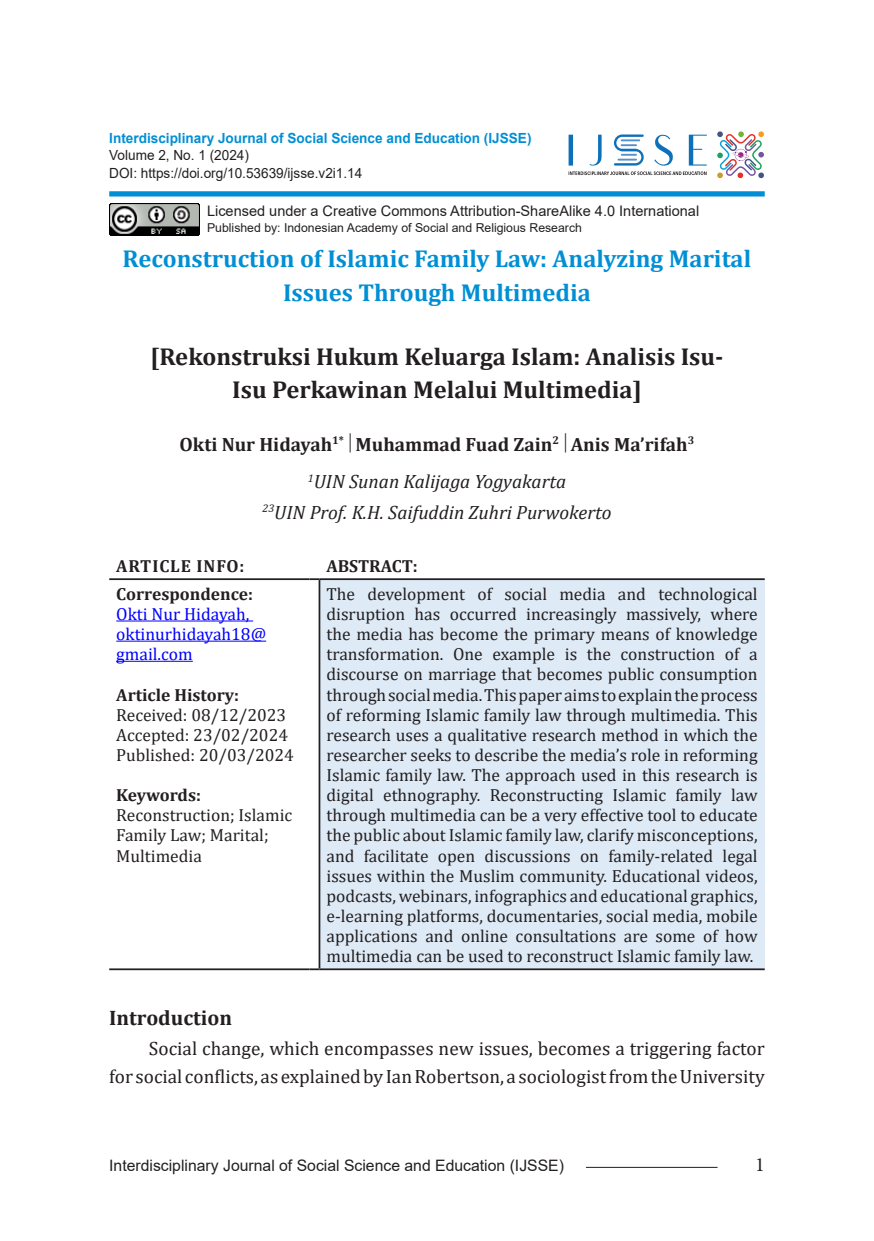
<style>
.page{position:relative;width:874px;height:1241px;background:#fff}
.page>*{position:absolute;margin:0;border:0;box-sizing:border-box;transform-origin:0 0}
.JUDUL{font:700 24.5px/33.2px "Cambria";color:#231f20;text-align:center}
.JUDUL-2{font:700 24.5px/33.2px "Cambria";color:#008fd5;text-align:center}
.SUB{font:700 21px "Cambria";color:#231f20}
.number_center{font:20.12px "Minion Pro";color:#231f20}
.TEKS_ISI{font:19.25px/27.3px "Cambria";color:#231f20;text-align:right}
.TEKS_ISI-2{font:italic 19.25px "Cambria";color:#231f20}
.NM_PENULIS{font:700 19.25px "Cambria";color:#231f20}
.ABSTRAK{font:17.5px/20.1px "Cambria";color:#231f20}
.ABSTRAK-2{font:17.5px/20.1px "Cambria";color:#00f}
.ABSTRAK-3{font:700 17.5px "Cambria";color:#231f20}
.ABSTRAK-4{font:700 17.5px "Cambria";letter-spacing:.05em;color:#231f20}
.t1{font:15.75px "Arial";color:#231f20}
.t2{font:14.53px "Arial";color:#231f20}
.t3{font:14px "Arial";color:#231f20}
.t4{font:700 14px "Arial";color:#008fd5}
.t5{font:12.25px "Arial";color:#231f20}
.s1{font-weight:700}
</style>
<div class="page">
<hr style="left:585px;top:1166px;width:132px;height:1px;background:#231f20">
<div style="left:109px;top:191px;width:655px;height:5px;background:#008fd5"></div>
<img style="left:109px;top:203px;width:90px;height:32px">
<svg style="left:568px;top:134px;width:138px;height:41px"></svg>
<svg style="left:717px;top:131px;width:46px;height:47px"></svg>
<div style="left:319px;top:579px;width:445px;height:390px;background:#deeaf6"></div>
<hr style="left:109px;top:578px;width:200px;height:2px;background:#231f20">
<svg style="left:309px;top:578px;width:10px;height:2px"></svg>
<hr style="left:319px;top:578px;width:445px;height:2px;background:#231f20">
<hr style="left:318px;top:580px;width:2px;height:388px;background:#231f20">
<hr style="left:109px;top:968px;width:200px;height:2px;background:#231f20">
<svg style="left:309px;top:968px;width:10px;height:2px"></svg>
<hr style="left:319px;top:968px;width:445px;height:2px;background:#231f20">
<hr style="left:116px;top:620px;width:137px;height:1px;background:#00f">
<hr style="left:116px;top:640px;width:150px;height:1px;background:#00f">
<hr style="left:116px;top:660px;width:77px;height:1px;background:#00f">
<p class="t4" style="left:109px;top:128px;width:423px">Interdisciplinary Journal of Social Science and Education (IJSSE)</p>
<p class="t3" style="left:109px;top:146px;width:141px">Volume 2, No. 1 (2024)</p>
<p class="t3" style="left:109px;top:163px;width:254px">DOI: https://doi.org/10.53639/ijsse.v2i1.14</p>
<p class="t2" style="left:207px;top:201px;width:493px">Licensed under a Creative Commons Attribution-ShareAlike 4.0 International</p>
<p class="t5" style="left:207px;top:220px;width:376px">Published by: Indonesian Academy of Social and Religious Research</p>
<p class="JUDUL-2" style="left:123px;top:241px;width:630px">Reconstruction of Islamic Family Law: Analyzing Marital<br>Issues Through Multimedia</p>
<p class="JUDUL" style="left:150px;top:339px;width:574px">[Rekonstruksi Hukum Keluarga Islam: Analisis Isu-<br>Isu Perkawinan Melalui Multimedia]</p>
<p class="NM_PENULIS" style="left:179px;top:430px;width:516px">Okti Nur Hidayah<sup>1*</sup> Muhammad Fuad Zain<sup>2</sup> Anis Ma’rifah<sup>3</sup></p>
<p class="TEKS_ISI-2" style="left:307px;top:468px;width:260px"><sup>1</sup>UIN Sunan Kalijaga Yogyakarta</p>
<p class="TEKS_ISI-2" style="left:262px;top:498px;width:350px"><sup>23</sup>UIN Prof. K.H. Saifuddin Zuhri Purwokerto</p>
<p class="ABSTRAK-4" style="left:116px;top:553px;width:130px">ARTICLE INFO:</p>
<p class="ABSTRAK-3" style="left:326px;top:553px;width:93px">ABSTRACT:</p>
<p class="ABSTRAK-3" style="left:116px;top:581px;width:138px">Correspondence:</p>
<p class="ABSTRAK-2" style="left:116px;top:603px;width:134px">Okti Nur Hidayah,</p>
<p class="ABSTRAK-2" style="left:116px;top:624px;width:151px">oktinurhidayah18@ gmail.com</p>
<p class="ABSTRAK-3" style="left:116px;top:682px;width:124px">Article History:</p>
<p class="ABSTRAK" style="left:116px;top:704px;width:171px">Received: 08/12/2023</p>
<p class="ABSTRAK" style="left:116px;top:724px;width:173px">Accepted: 23/02/2024</p>
<p class="ABSTRAK" style="left:116px;top:744px;width:179px">Published: 20/03/2024</p>
<p class="ABSTRAK" style="left:116px;top:785px;width:177px"><span class="s1">Keywords:<br></span>Reconstruction; Islamic<br>Family Law; Marital;<br>Multimedia</p>
<p class="ABSTRAK" style="left:326px;top:583px;width:432px;text-align:justify">The development of social media and technological disruption has occurred increasingly massively, where the media has become the primary means of knowledge transformation. One example is the construction of a discourse on marriage that becomes public consumption through social media. This paper aims to explain the process of reforming Islamic family law through multimedia. This research uses a qualitative research method in which the researcher seeks to describe the media’s role in reforming Islamic family law. The approach used in this research is digital ethnography. Reconstructing Islamic family law through multimedia can be a very effective tool to educate the public about Islamic family law, clarify misconceptions, and facilitate open discussions on family-related legal issues within the Muslim community. Educational videos, podcasts, webinars, infographics and educational graphics, e-learning platforms, documentaries, social media, mobile applications and online consultations are some of how multimedia can be used to reconstruct Islamic family law.</p>
<p class="SUB" style="left:109px;top:1002px;width:124px">Introduction</p>
<p class="TEKS_ISI" style="left:109px;top:1034px;width:656px">Social change, which encompasses new issues, becomes a triggering factor<br>for social conflicts, as explained by Ian Robertson, a sociologist from the University</p>
<p class="t1" style="left:109px;top:1154px;width:456px">Interdisciplinary Journal of Social Science and Education (IJSSE)</p>
<p class="number_center" style="left:754px;top:1151px;width:11px">1</p>
</div>
